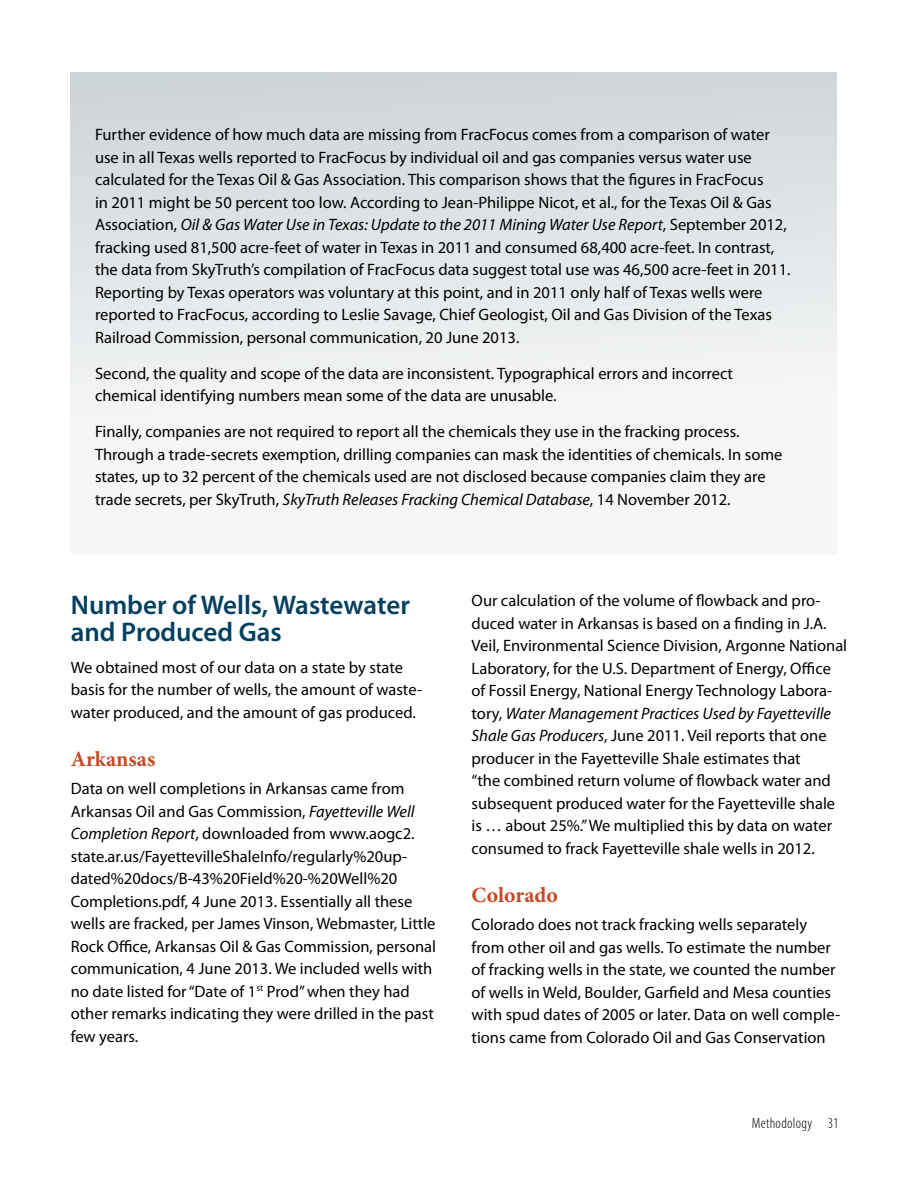
<style>
.page{position:relative;width:918px;height:1188px;background:#fff}
.page>*{position:absolute;margin:0;border:0;box-sizing:border-box;transform-origin:0 0}
.t1{font:600 27px/27px "Myriad Pro";color:#003f5f}
.t2{font:700 21.75px "Minion Pro";color:#c54a26}
.t3{font:16.5px/22.5px "Myriad Pro";color:#000}
.t4{font:300 condensed 15px "Myriad Pro";letter-spacing:.025em;color:#000}
.s1{font-style:italic}
</style>
<div class="page">
<div style="left:70px;top:72px;width:767px;height:482px;background:linear-gradient(to bottom,#d1d7db,#fdfdfd)"></div>
<p class="t3" style="left:95px;top:123px;width:697px">Further evidence of how much data are missing from FracFocus comes from a comparison of water use in all Texas wells reported to FracFocus by individual oil and gas companies versus water use calculated for the Texas Oil &amp; Gas Association. This comparison shows that the figures in FracFocus<br>in 2011 might be 50 percent too low. According to Jean-Philippe Nicot, et al., for the Texas Oil &amp; Gas Association, <span class="s1">Oil &amp; Gas Water Use in Texas: Update to the 2011 Mining Water Use Report</span>, September 2012, fracking used 81,500 acre-feet of water in Texas in 2011 and consumed 68,400 acre-feet. In contrast, the data from SkyTruth’s compilation of FracFocus data suggest total use was 46,500 acre-feet in 2011.<br>Reporting by Texas operators was voluntary at this point, and in 2011 only half of Texas wells were reported to FracFocus, according to Leslie Savage, Chief Geologist, Oil and Gas Division of the Texas Railroad Commission, personal communication, 20 June 2013.</p>
<p class="t3" style="left:95px;top:362px;width:640px">Second, the quality and scope of the data are inconsistent. Typographical errors and incorrect chemical identifying numbers mean some of the data are unusable.</p>
<p class="t3" style="left:95px;top:420px;width:689px">Finally, companies are not required to report all the chemicals they use in the fracking process.<br>Through a trade-secrets exemption, drilling companies can mask the identities of chemicals. In some states, up to 32 percent of the chemicals used are not disclosed because companies claim they are trade secrets, per SkyTruth, <span class="s1">SkyTruth Releases Fracking Chemical Database</span>, 14 November 2012.</p>
<h1 class="t1" style="left:71px;top:591px;width:341px">Number of Wells, Wastewater and Produced Gas</h1>
<p class="t3" style="left:71px;top:656px;width:353px">We obtained most of our data on a state by state basis for the number of wells, the amount of waste&shy;water produced, and the amount of gas produced.</p>
<h2 class="t2" style="left:71px;top:743px;width:86px">Arkansas</h2>
<p class="t3" style="left:71px;top:777px;width:367px">Data on well completions in Arkansas came from Arkansas Oil and Gas Commission, <span class="s1">Fayetteville Well Completion Report</span>, downloaded from www.aogc2. state.ar.us/FayettevilleShaleInfo/regularly%20up&shy;dated%20docs/B-43%20Field%20-%20Well%20<br>Completions.pdf, 4 June 2013. Essentially all these wells are fracked, per James Vinson, Webmaster, Little Rock Office, Arkansas Oil &amp; Gas Commission, personal communication, 4 June 2013. We included wells with no date listed for “Date of 1<sup>st</sup> Prod” when they had other remarks indicating they were drilled in the past few years.</p>
<p class="t3" style="left:472px;top:589px;width:377px">Our calculation of the volume of flowback and pro&shy;duced water in Arkansas is based on a finding in J.A.<br>Veil, Environmental Science Division, Argonne National Laboratory, for the U.S. Department of Energy, Office of Fossil Energy, National Energy Technology Labora&shy;tory, <span class="s1">Water Management Practices Used by Fayetteville Shale Gas Producers</span>, June 2011. Veil reports that one producer in the Fayetteville Shale estimates that<br>“the combined return volume of flowback water and subsequent produced water for the Fayetteville shale is … about 25%.” We multiplied this by data on water consumed to frack Fayetteville shale wells in 2012.</p>
<h2 class="t2" style="left:472px;top:880px;width:88px">Colorado</h2>
<p class="t3" style="left:472px;top:913px;width:370px">Colorado does not track fracking wells separately from other oil and gas wells. To estimate the number of fracking wells in the state, we counted the number of wells in Weld, Boulder, Garfield and Mesa counties with spud dates of 2005 or later. Data on well comple&shy;tions came from Colorado Oil and Gas Conservation</p>
<p class="t4" style="left:752px;top:1115px;width:88px">Methodology 31</p>
</div>
